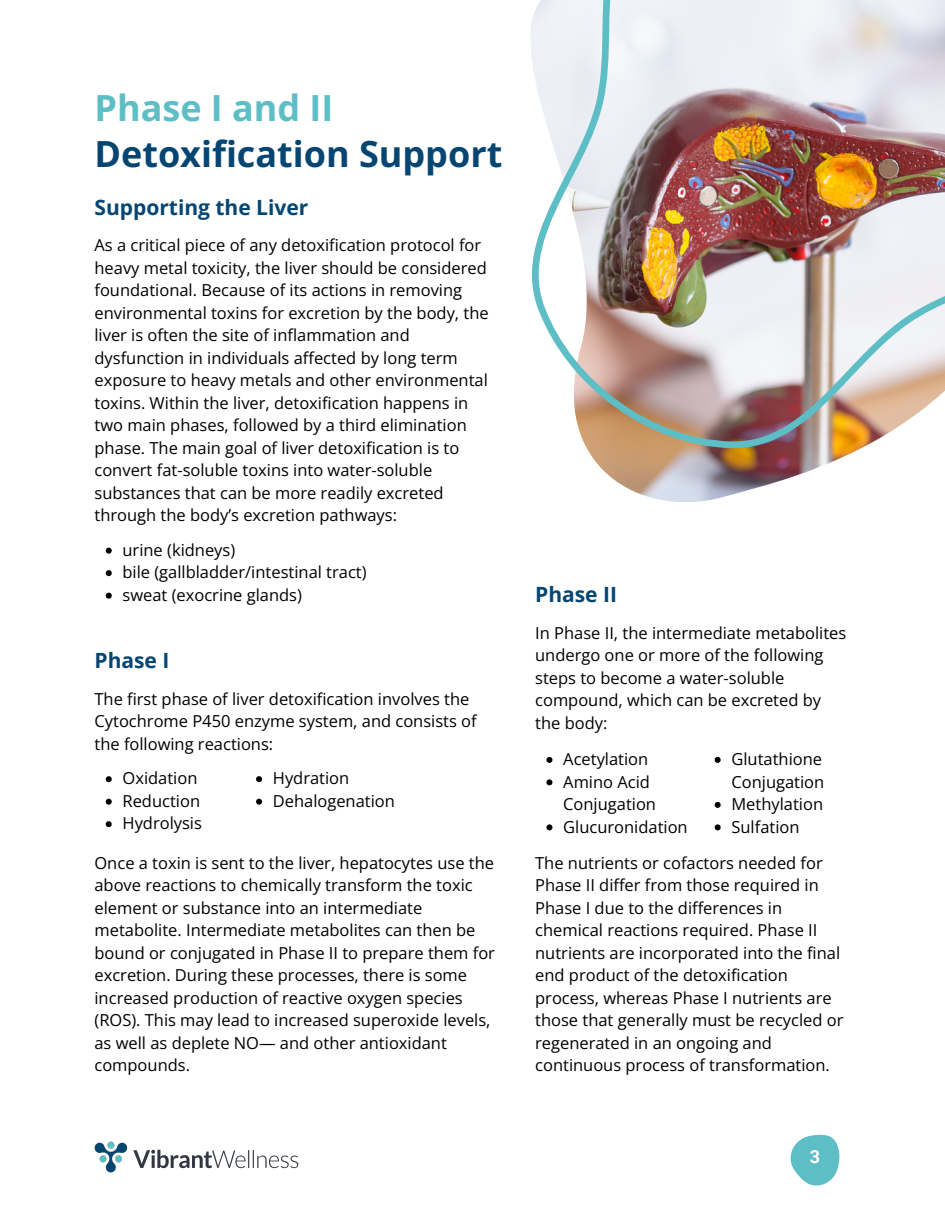
<style>
.page{position:relative;width:945px;height:1215px;background:#fff}
.page>*{position:absolute;margin:0;border:0;box-sizing:border-box;transform-origin:0 0}
.t1{font:700 36px/46.2px "Open Sans";color:#044572}
.t2{font:700 21px "Open Sans";color:#044572}
.t3{font:700 18px "Roboto";color:#fff}
.t4{font:16.5px/22.5px "Open Sans";color:#000}
.s1{color:#5dbec6}
</style>
<div class="page">
<svg style="left:790px;top:1135px;width:49px;height:51px"></svg>
<svg style="left:106px;top:548px;width:6px;height:6px"></svg>
<svg style="left:106px;top:570px;width:6px;height:6px"></svg>
<svg style="left:106px;top:593px;width:6px;height:6px"></svg>
<img style="left:530px;top:0;width:415px;height:502px">
<svg style="left:106px;top:776px;width:6px;height:6px"></svg>
<svg style="left:106px;top:799px;width:6px;height:6px"></svg>
<svg style="left:106px;top:821px;width:6px;height:6px"></svg>
<svg style="left:546px;top:757px;width:6px;height:6px"></svg>
<svg style="left:546px;top:779px;width:6px;height:6px"></svg>
<svg style="left:546px;top:824px;width:6px;height:6px"></svg>
<svg style="left:715px;top:757px;width:6px;height:6px"></svg>
<svg style="left:715px;top:802px;width:6px;height:6px"></svg>
<svg style="left:715px;top:824px;width:6px;height:6px"></svg>
<svg style="left:256px;top:776px;width:6px;height:6px"></svg>
<svg style="left:256px;top:799px;width:6px;height:6px"></svg>
<img style="left:94px;top:1142px;width:204px;height:30px">
<p class="t1" style="left:94px;top:84px;width:409px"><span class="s1">Phase I and II<br></span>Detoxification Support</p>
<p class="t2" style="left:94px;top:192px;width:215px">Supporting the Liver</p>
<p class="t4" style="left:94px;top:234px;width:396px">As a critical piece of any detoxification protocol for heavy metal toxicity, the liver should be considered foundational. Because of its actions in removing environmental toxins for excretion by the body, the liver is often the site of inflammation and dysfunction in individuals affected by long term exposure to heavy metals and other environmental toxins. Within the liver, detoxification happens in two main phases, followed by a third elimination phase. The main goal of liver detoxification is to convert fat-soluble toxins into water-soluble substances that can be more readily excreted through the body’s excretion pathways:</p>
<p class="t4" style="left:123px;top:538px;width:114px">urine (kidneys)</p>
<p class="t4" style="left:123px;top:561px;width:246px">bile (gallbladder/intestinal tract)</p>
<p class="t4" style="left:123px;top:583px;width:181px">sweat (exocrine glands)</p>
<p class="t2" style="left:94px;top:646px;width:76px">Phase I</p>
<p class="t4" style="left:94px;top:687px;width:384px">The first phase of liver detoxification involves the<br>Cytochrome P450 enzyme system, and consists of the following reactions:</p>
<p class="t4" style="left:123px;top:767px;width:76px">Oxidation</p>
<p class="t4" style="left:123px;top:789px;width:79px">Reduction</p>
<p class="t4" style="left:123px;top:812px;width:81px">Hydrolysis</p>
<p class="t4" style="left:94px;top:851px;width:402px">Once a toxin is sent to the liver, hepatocytes use the above reactions to chemically transform the toxic element or substance into an intermediate metabolite. Intermediate metabolites can then be bound or conjugated in Phase II to prepare them for excretion. During these processes, there is some increased production of reactive oxygen species (ROS). This may lead to increased superoxide levels, as well as deplete NO— and other antioxidant compounds.</p>
<p class="t4" style="left:273px;top:767px;width:78px">Hydration</p>
<p class="t4" style="left:273px;top:789px;width:124px">Dehalogenation</p>
<p class="t2" style="left:535px;top:580px;width:83px">Phase II</p>
<p class="t4" style="left:535px;top:621px;width:313px">In Phase II, the intermediate metabolites undergo one or more of the following steps to become a water-soluble compound, which can be excreted by the body:</p>
<p class="t4" style="left:563px;top:747px;width:87px">Acetylation</p>
<p class="t4" style="left:563px;top:770px;width:94px">Amino Acid<br>Conjugation</p>
<p class="t4" style="left:563px;top:815px;width:126px">Glucuronidation</p>
<p class="t4" style="left:731px;top:747px;width:94px">Glutathione<br>Conjugation</p>
<p class="t4" style="left:731px;top:792px;width:93px">Methylation</p>
<p class="t4" style="left:731px;top:815px;width:70px">Sulfation</p>
<p class="t4" style="left:535px;top:851px;width:310px">The nutrients or cofactors needed for Phase II differ from those required in Phase I due to the differences in chemical reactions required. Phase II nutrients are incorporated into the final end product of the detoxification process, whereas Phase I nutrients are those that generally must be recycled or regenerated in an ongoing and continuous process of transformation.</p>
<p class="t3" style="left:810px;top:1146px;width:12px">3</p>
</div>
